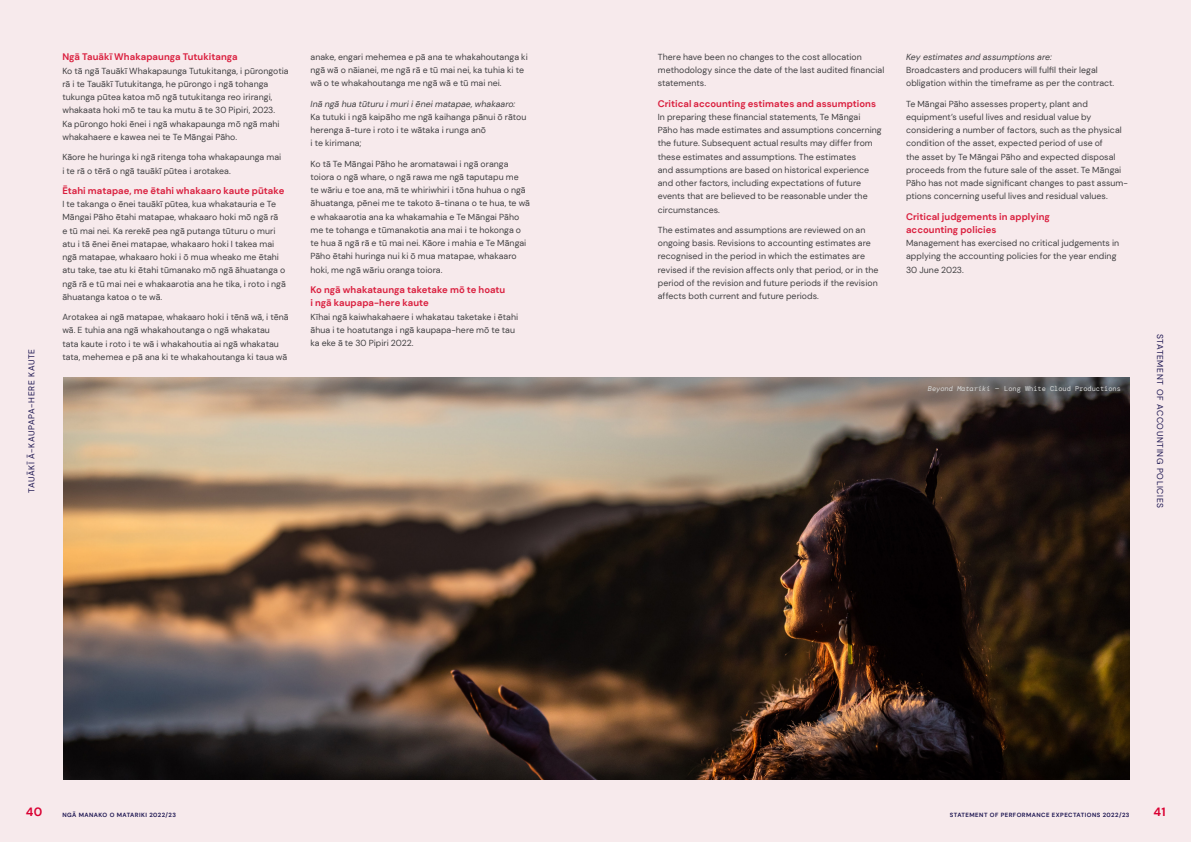
<style>
.page{position:relative;width:1191px;height:842px;background:#f7eaec}
.page>*{position:absolute;margin:0;border:0;box-sizing:border-box;transform-origin:0 0}
.t1{font:700 12px "DM Sans";color:#da0032}
.t2{font:700 9.5px/13.3px "DM Sans";letter-spacing:.005em;color:#da203f}
.t3{font:8.8px/13.2px "DM Sans";letter-spacing:.005em;color:#414042}
.t4{font:italic 8.8px "DM Sans";letter-spacing:.005em;color:#414042}
.t5{font:8.5px "DM Sans";letter-spacing:.075em;color:#1e1752}
.t6{font:7px "DM Mono";letter-spacing:-.005em;color:#d6d7d6;scale:1.3 1}
.t7{font:700 6px "DM Sans";letter-spacing:.075em;color:#1e1752}
.s1{font-style:italic}
</style>
<div class="page">
<img style="left:64px;top:378px;width:522px;height:401px">
<img style="left:586px;top:378px;width:543px;height:401px">
<p class="t5" style="left:26px;top:493px;width:145px;rotate:-90deg">TAUĀKĪ Ā-KAUPAPA-HERE KAUTE</p>
<p class="t2" style="left:62px;top:50px;width:177px">Ngā Tauākī Whakapaunga Tutukitanga</p>
<p class="t3" style="left:62px;top:64px;width:228px">Ko tā ngā Tauākī Whakapaunga Tutukitanga, i pūrongotia rā i te Tauākī Tutukitanga, he pūrongo i ngā tohanga tukunga pūtea katoa mō ngā tutukitanga reo irirangi, whakaata hoki mō te tau ka mutu ā te 30 Pipiri, 2023.<br>Ka pūrongo hoki ēnei i ngā whakapaunga mō ngā mahi whakahaere e kawea nei te Te Māngai Pāho.</p>
<p class="t3" style="left:62px;top:151px;width:220px">Kāore he huringa ki ngā ritenga toha whakapaunga mai i te rā o tērā o ngā tauākī pūtea i arotakea.</p>
<p class="t2" style="left:62px;top:184px;width:223px">Ētahi matapae, me ētahi whakaaro kaute pūtake</p>
<p class="t3" style="left:62px;top:197px;width:225px">I te takanga o ēnei tauākī pūtea, kua whakatauria e Te Māngai Pāho ētahi matapae, whakaaro hoki mō ngā rā<br>e tū mai nei. Ka rerekē pea ngā putanga tūturu o muri atu i tā ēnei ēnei matapae, whakaaro hoki I takea mai ngā matapae, whakaaro hoki i ō mua wheako me ētahi atu take, tae atu ki ētahi tūmanako mō ngā āhuatanga o ngā rā e tū mai nei e whakaarotia ana he tika, i roto i ngā āhuatanga katoa o te wā.</p>
<p class="t3" style="left:62px;top:310px;width:228px">Arotakea ai ngā matapae, whakaaro hoki i tēnā wā, i tēnā wā. E tuhia ana ngā whakahoutanga o ngā whakatau<br>tata kaute i roto i te wā i whakahoutia ai ngā whakatau tata, mehemea e pā ana ki te whakahoutanga ki taua wā</p>
<p class="t3" style="left:310px;top:50px;width:219px">anake, engari mehemea e pā ana te whakahoutanga ki ngā wā o nāianei, me ngā rā e tū mai nei, ka tuhia ki te wā o te whakahoutanga me ngā wā e tū mai nei.</p>
<p class="t4" style="left:310px;top:98px;width:206px">Inā ngā hua tūturu i muri i ēnei matapae, whakaaro:</p>
<p class="t3" style="left:310px;top:110px;width:217px">Ka tutuki i ngā kaipāho me ngā kaihanga pānui ō rātou herenga ā-ture i roto i te wātaka i runga anō<br>i te kirimana;</p>
<p class="t3" style="left:310px;top:157px;width:221px">Ko tā Te Māngai Pāho he aromatawai i ngā oranga toiora o ngā whare, o ngā rawa me ngā taputapu me<br>te wāriu e toe ana, mā te whiriwhiri i tōna huhua o ngā āhuatanga, pēnei me te takoto ā-tinana o te hua, te wā e whakaarotia ana ka whakamahia e Te Māngai Pāho me te tohanga e tūmanakotia ana mai i te hokonga o te hua ā ngā rā e tū mai nei. Kāore i mahia e Te Māngai Pāho ētahi huringa nui ki ō mua matapae, whakaaro hoki, me ngā wāriu oranga toiora.</p>
<p class="t2" style="left:310px;top:283px;width:196px">Ko ngā whakataunga taketake mō te hoatu i ngā kaupapa-here kaute</p>
<p class="t3" style="left:310px;top:310px;width:209px">Kīhai ngā kaiwhakahaere i whakatau taketake i ētahi āhua i te hoatutanga i ngā kaupapa-here mō te tau ka eke ā te 30 Pipiri 2022.</p>
<p class="t3" style="left:658px;top:50px;width:228px">There have been no changes to the cost allocation methodology since the date of the last audited financial statements.</p>
<p class="t2" style="left:658px;top:97px;width:220px">Critical accounting estimates and assumptions</p>
<p class="t3" style="left:658px;top:110px;width:225px">In preparing these financial statements, Te Māngai Pāho has made estimates and assumptions concerning the future. Subsequent actual results may differ from these estimates and assumptions. The estimates<br>and assumptions are based on historical experience and other factors, including expectations of future events that are believed to be reasonable under the circumstances.</p>
<p class="t3" style="left:658px;top:223px;width:222px">The estimates and assumptions are reviewed on an ongoing basis. Revisions to accounting estimates are recognised in the period in which the estimates are revised if the revision affects only that period, or in the period of the revision and future periods if the revision affects both current and future periods.</p>
<p class="t4" style="left:906px;top:51px;width:147px">Key estimates and assumptions are:</p>
<p class="t3" style="left:906px;top:63px;width:210px">Broadcasters and producers will fulfil their legal obligation within the timeframe as per the contract.</p>
<p class="t3" style="left:906px;top:97px;width:223px">Te Māngai Pāho assesses property, plant and equipment’s useful lives and residual value by considering a number of factors, such as the physical condition of the asset, expected period of use of<br>the asset by Te Māngai Pāho and expected disposal proceeds from the future sale of the asset. Te Māngai Pāho has not made significant changes to past assum&shy;ptions concerning useful lives and residual values.</p>
<p class="t2" style="left:906px;top:210px;width:145px">Critical judgements in applying accounting policies</p>
<p class="t3" style="left:906px;top:236px;width:215px">Management has exercised no critical judgements in applying the accounting policies for the year ending<br>30 June 2023.</p>
<p class="t6" style="left:928px;top:384px;width:150px"><span class="s1">Beyond Matariki</span> – Long White Cloud Productions</p>
<p class="t5" style="left:1165px;top:334px;width:176px;rotate:90deg">STATEMENT OF ACCOUNTING POLICIES</p>
<h1 class="t1" style="left:26px;top:805px;width:18px">40</h1>
<p class="t7" style="left:62px;top:811px;width:115px">NGĀ MANAKO O MATARIKI 2022/23</p>
<p class="t7" style="left:950px;top:811px;width:181px">STATEMENT OF PERFORMANCE EXPECTATIONS 2022/23</p>
<h1 class="t1" style="left:1153px;top:805px;width:14px">41</h1>
</div>
